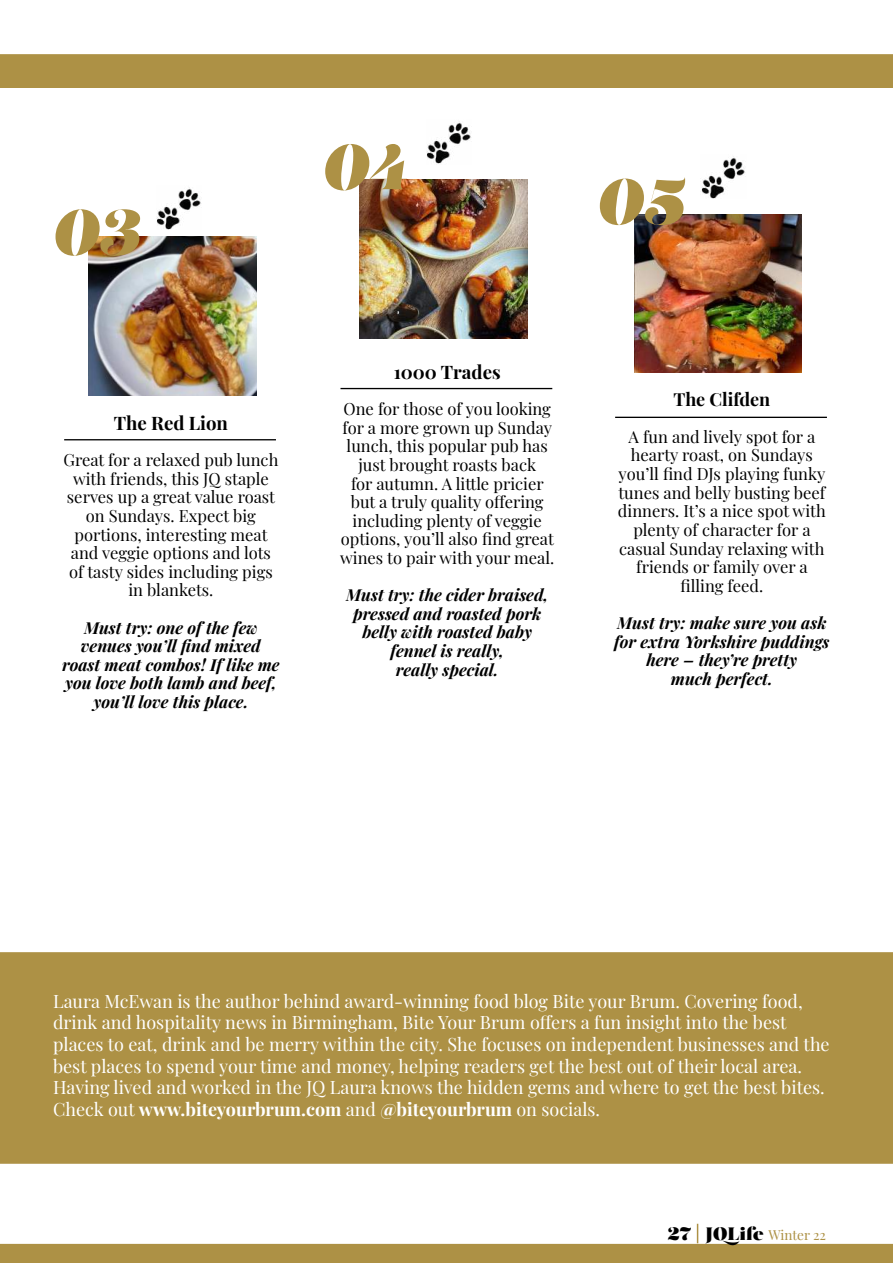
<style>
.page{position:relative;width:893px;height:1263px;background:#fff}
.page>*{position:absolute;margin:0;border:0;box-sizing:border-box;transform-origin:0 0}
.t1{font:63px "Salome Fine Italic 0 wt";color:#ad9145}
.t2{font:700 18.6px "Playfair Display";color:#000}
.t3{font:18px/21.6px "Playfair Display";color:#fff}
.t4{font:18px "Salome Fine";color:#000}
.t5{font:700 18px "Playfair Display";color:#000}
.t6{font:16.5px/18.6px "Playfair Display";color:#000;text-align:center}
.t7{font:italic 700 16.5px/18.6px "Playfair Display";color:#000;text-align:center}
.s1{font-weight:700}
.s2{font-family:"Playfair Display";font-size:13.5px;color:#ad9145}
</style>
<div class="page">
<img style="left:89px;top:237px;width:167px;height:158px">
<img style="left:360px;top:180px;width:167px;height:158px">
<img style="left:634px;top:215px;width:168px;height:158px">
<hr style="left:64px;top:439px;width:212px;height:1px;background:#000">
<hr style="left:340px;top:388px;width:212px;height:1px;background:#000">
<hr style="left:615px;top:417px;width:212px;height:1px;background:#000">
<div style="left:0;top:54px;width:893px;height:34px;background:#ad9145"></div>
<div style="left:0;top:1244px;width:893px;height:19px;background:#ad9145"></div>
<div style="left:0;top:952px;width:893px;height:212px;background:#ad9145"></div>
<svg style="left:697px;top:1224px;width:1px;height:19px"></svg>
<img style="left:156px;top:187px;width:45px;height:43px">
<img style="left:426px;top:121px;width:45px;height:43px">
<img style="left:701px;top:156px;width:44px;height:43px">
<h1 class="t1" style="left:51px;top:206px;width:89px">03</h1>
<p class="t2" style="left:114px;top:414px;width:116px">The Red Lion</p>
<p class="t6" style="left:63px;top:452px;width:216px">Great for a relaxed pub lunch with friends, this JQ staple serves up a great value roast on Sundays. Expect big portions, interesting meat and veggie options and lots of tasty sides including pigs in blankets.</p>
<p class="t7" style="left:62px;top:617px;width:219px">Must try: one of the few venues you’ll find mixed roast meat combos! If like me you love both lamb and beef, you’ll love this place.</p>
<h1 class="t1" style="left:321px;top:141px;width:88px">04</h1>
<p class="t2" style="left:394px;top:363px;width:108px">1000 Trades</p>
<p class="t6" style="left:340px;top:401px;width:216px">One for those of you looking for a more grown up Sunday lunch, this popular pub has just brought roasts back<br>for autumn. A little pricier but a truly quality offering including plenty of veggie options, you’ll also find great wines to pair with your meal.</p>
<p class="t7" style="left:346px;top:584px;width:204px">Must try: the cider braised, pressed and roasted pork belly with roasted baby fennel is really,<br>really special.</p>
<h1 class="t1" style="left:595px;top:176px;width:89px">05</h1>
<p class="t5" style="left:673px;top:391px;width:98px">The Clifden</p>
<p class="t6" style="left:618px;top:428px;width:209px">A fun and lively spot for a hearty roast, on Sundays you’ll find DJs playing funky tunes and belly busting beef dinners. It’s a nice spot with plenty of character for a casual Sunday relaxing with friends or family over a filling feed.</p>
<p class="t7" style="left:614px;top:612px;width:217px">Must try: make sure you ask for extra Yorkshire puddings here – they’re pretty<br>much perfect.</p>
<p class="t3" style="left:53px;top:991px;width:778px">Laura McEwan is the author behind award-winning food blog Bite your Brum. Covering food, drink and hospitality news in Birmingham, Bite Your Brum offers a fun insight into the best places to eat, drink and be merry within the city. She focuses on independent businesses and the best places to spend your time and money, helping readers get the best out of their local area.<br>Having lived and worked in the JQ Laura knows the hidden gems and where to get the best bites.<br>Check out <span class="s1">www.biteyourbrum.com</span> and <span class="s1">@biteyourbrum</span> on socials.</p>
<p class="t4" style="left:668px;top:1226px;width:160px">27 JQLife <span class="s2">Winter 22</span></p>
</div>
